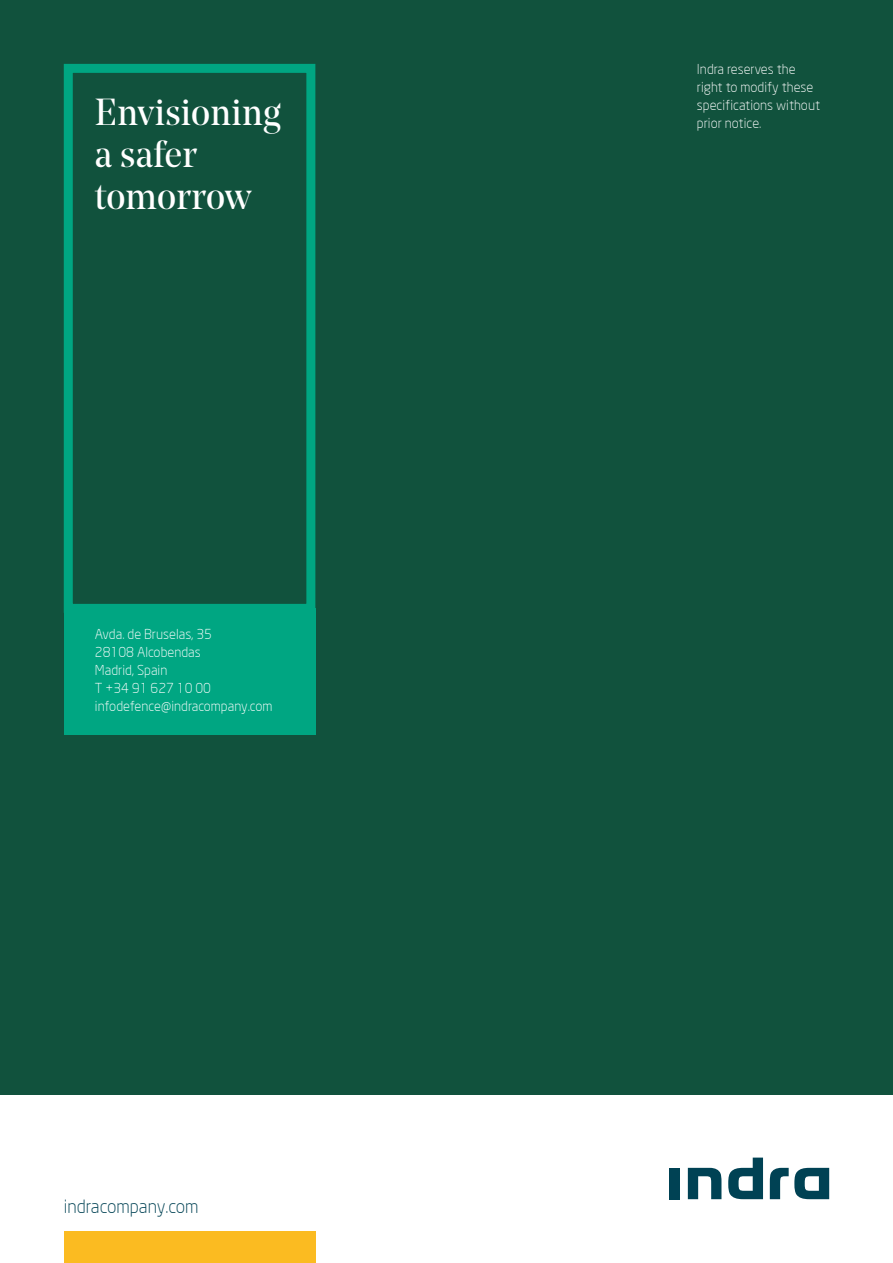
<style>
.page{position:relative;width:893px;height:1263px;background:#fff}
.page>*{position:absolute;margin:0;border:0;box-sizing:border-box;transform-origin:0 0}
.t1{font:37.5px/42px "Noe Display";color:#fff}
.t2{font:300 18px "Neo Sans";color:#004254}
.t3{font:300 13.5px/18px "Neo Sans";color:#fff}
</style>
<div class="page">
<div style="left:0;top:0;width:893px;height:1095px;background:#11523d"></div>
<div style="left:64px;top:64px;width:251px;height:549px;border:9px solid #00a682"></div>
<div style="left:64px;top:608px;width:251px;height:127px;background:#00a682"></div>
<div style="left:64px;top:1231px;width:252px;height:32px;background:#fbbb21"></div>
<div style="left:670px;top:1168px;width:10px;height:31px;background:#004254"></div>
<svg style="left:688px;top:1168px;width:33px;height:31px"></svg>
<svg style="left:728px;top:1157px;width:35px;height:42px"></svg>
<svg style="left:770px;top:1168px;width:59px;height:31px"></svg>
<p class="t1" style="left:95px;top:91px;width:188px">Envisioning a safer tomorrow</p>
<p class="t3" style="left:95px;top:625px;width:179px">Avda. de Bruselas, 35<br>28108 Alcobendas<br>Madrid, Spain<br>T +34 91 627 10 00 infodefence@indracompany.com</p>
<p class="t2" style="left:64px;top:1195px;width:136px">indracompany.com</p>
<p class="t3" style="left:697px;top:60px;width:125px">Indra reserves the right to modify these specifications without prior notice.</p>
</div>
